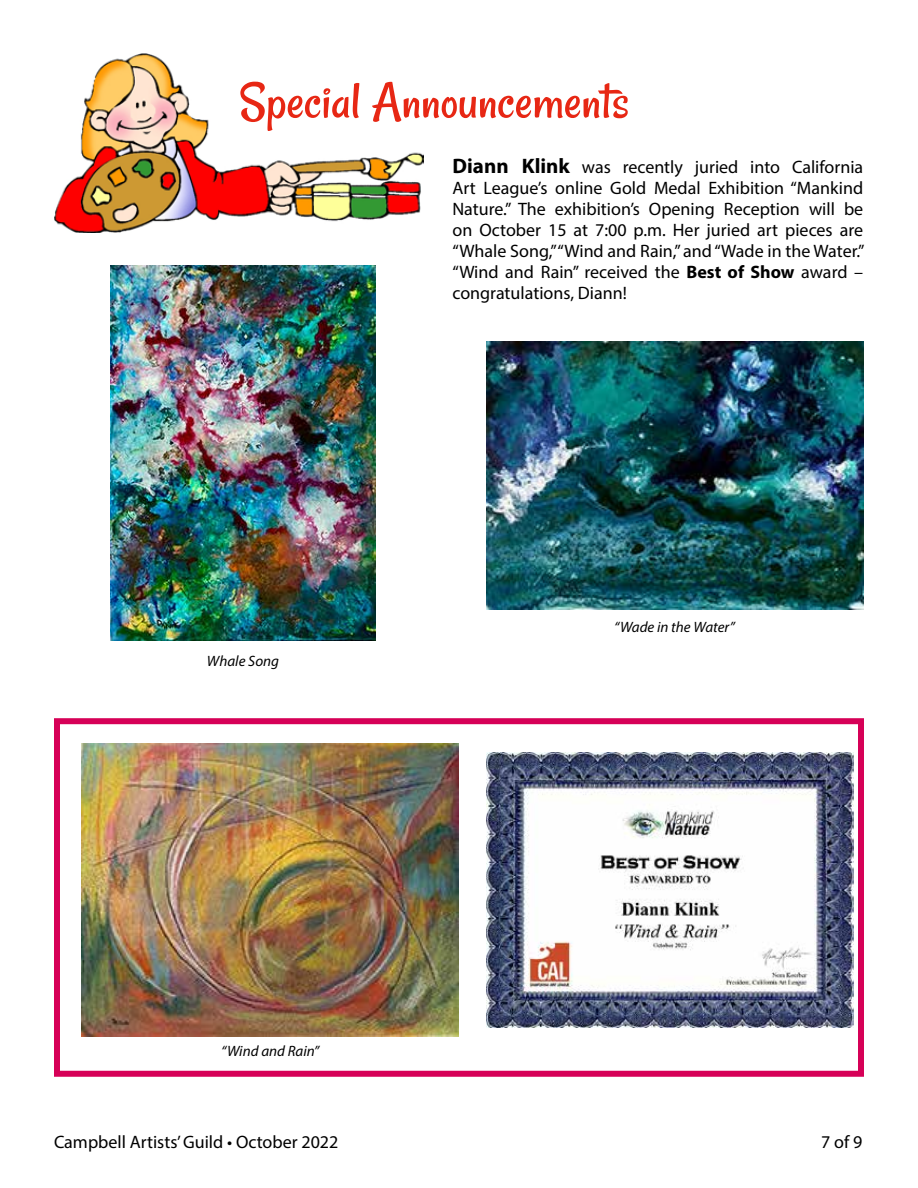
<style>
.page{position:relative;width:918px;height:1188px;background:#fff}
.page>*{position:absolute;margin:0;border:0;box-sizing:border-box;transform-origin:0 0}
.t1{font:54px "Rancho";color:#e72714}
.t2{font:18px/21px "Myriad Pro";color:#000;text-align:justify}
.t3{font:italic 15px "Myriad Pro";color:#000}
.s1{font-weight:700;font-size:21px}
.s2{font-weight:700}
</style>
<div class="page">
<div style="left:54px;top:718px;width:810px;height:359px;background:#fff;border:6px solid #d60057"></div>
<img style="left:54px;top:54px;width:370px;height:178px">
<img style="left:486px;top:341px;width:378px;height:269px">
<img style="left:81px;top:744px;width:378px;height:292px">
<img style="left:111px;top:266px;width:264px;height:375px">
<img style="left:486px;top:752px;width:367px;height:276px">
<h1 class="t1" style="left:239px;top:69px;width:392px">Special Announcements</h1>
<p class="t2" style="left:452px;top:157px;width:414px"><span class="s1">Diann Klink</span> was recently juried into California Art League’s online Gold Medal Exhibition “Mankind Nature.” The exhibition’s Opening Reception will be on October 15 at 7:00 p.m. Her juried art pieces are “Whale Song,” “Wind and Rain,” and “Wade in the Water.” “Wind and Rain” received the <span class="s2">Best of Show</span> award – congratulations, Diann!</p>
<p class="t3" style="left:207px;top:652px;width:74px">Whale Song</p>
<p class="t3" style="left:221px;top:1042px;width:100px">“Wind and Rain”</p>
<p class="t3" style="left:614px;top:618px;width:122px">“Wade in the Water”</p>
<p class="t2" style="left:54px;top:1131px;width:286px">Campbell Artists’Guild • October 2022</p>
<p class="t2" style="left:821px;top:1131px;width:43px">7of9</p>
</div>
